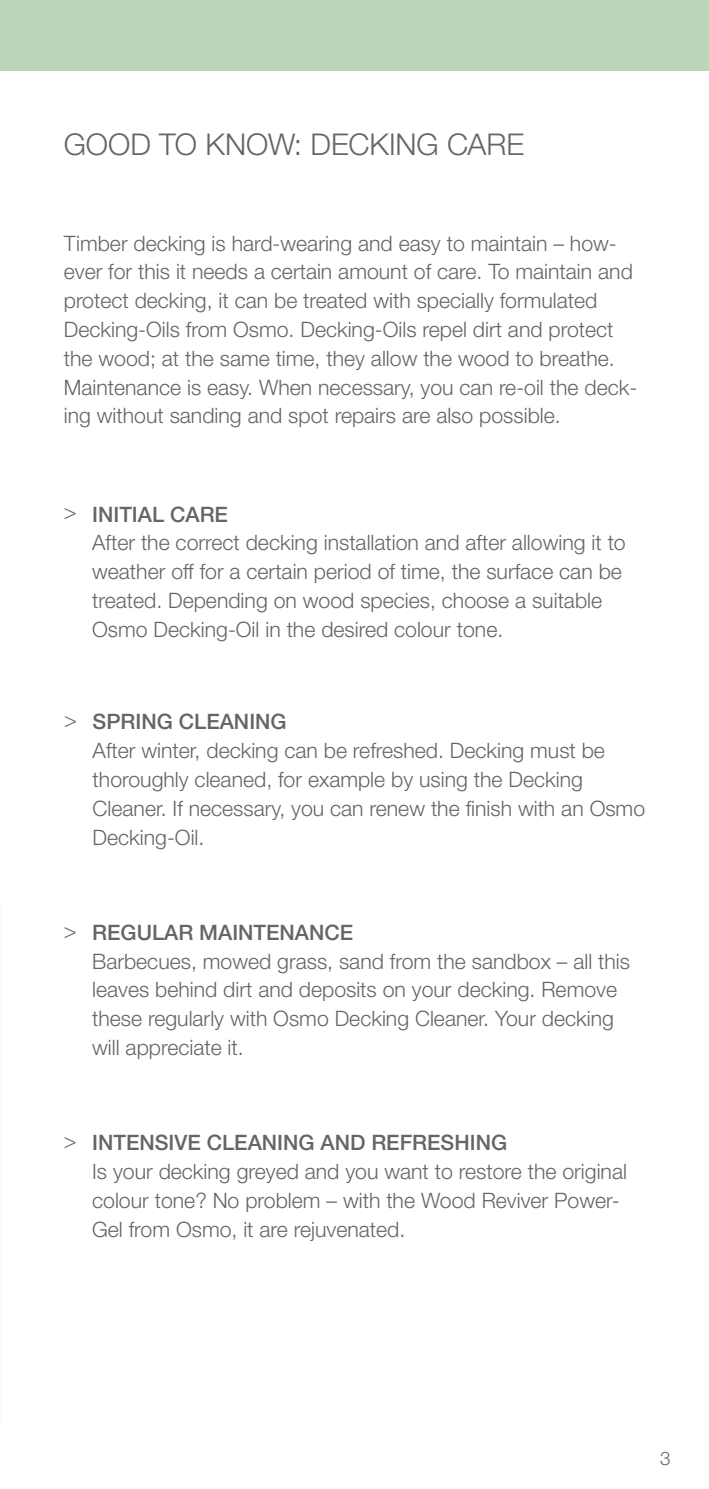
<style>
.page{position:relative;width:709px;height:1489px;background:#fff}
.page>*{position:absolute;margin:0;border:0;box-sizing:border-box;transform-origin:0 0}
.t1{font:300 30px "Helvetica Neue";color:#646567}
.t2{font:300 21.25px/28.8px "Helvetica Neue";color:#646567}
.t3{font:300 18.75px "Helvetica Neue";color:#646567}
.s1{font-weight:500}
</style>
<div class="page">
<div style="left:0;top:0;width:709px;height:71px;background:#bad7bb"></div>
<h1 class="t1" style="left:64px;top:126px;width:462px">GOOD TO KNOW: DECKING CARE</h1>
<p class="t2" style="left:64px;top:228px;width:572px">Timber decking is hard-wearing and easy to maintain – how&shy;ever for this it needs a certain amount of care. To maintain and protect decking, it can be treated with specially formulated Decking-Oils from Osmo. Decking-Oils repel dirt and protect the wood; at the same time, they allow the wood to breathe.<br>Maintenance is easy. When necessary, you can re-oil the deck&shy;ing without sanding and spot repairs are also possible.</p>
<p class="t2" style="left:92px;top:499px;width:535px;text-indent:-28px">&gt; <span class="s1">INITIAL CARE<br></span>After the correct decking installation and after allowing it to weather off for a certain period of time, the surface can be treated. Depending on wood species, choose a suitable Osmo Decking-Oil in the desired colour tone.</p>
<p class="t2" style="left:93px;top:707px;width:554px;text-indent:-28px">&gt; <span class="s1">SPRING CLEANING<br></span>After winter, decking can be refreshed. Decking must be thoroughly cleaned, for example by using the Decking Cleaner. If necessary, you can renew the finish with an Osmo Decking-Oil.</p>
<p class="t2" style="left:92px;top:917px;width:539px;text-indent:-28px">&gt; <span class="s1">REGULAR MAINTENANCE<br></span>Barbecues, mowed grass, sand from the sandbox – all this leaves behind dirt and deposits on your decking. Remove these regularly with Osmo Decking Cleaner. Your decking will appreciate it.</p>
<p class="t2" style="left:92px;top:1127px;width:536px;text-indent:-28px">&gt; <span class="s1">INTENSIVE CLEANING AND REFRESHING<br></span>Is your decking greyed and you want to restore the original colour tone? No problem – with the Wood Reviver Power-Gel from Osmo, it are rejuvenated.</p>
<p class="t3" style="left:660px;top:1446px;width:12px">3</p>
</div>
